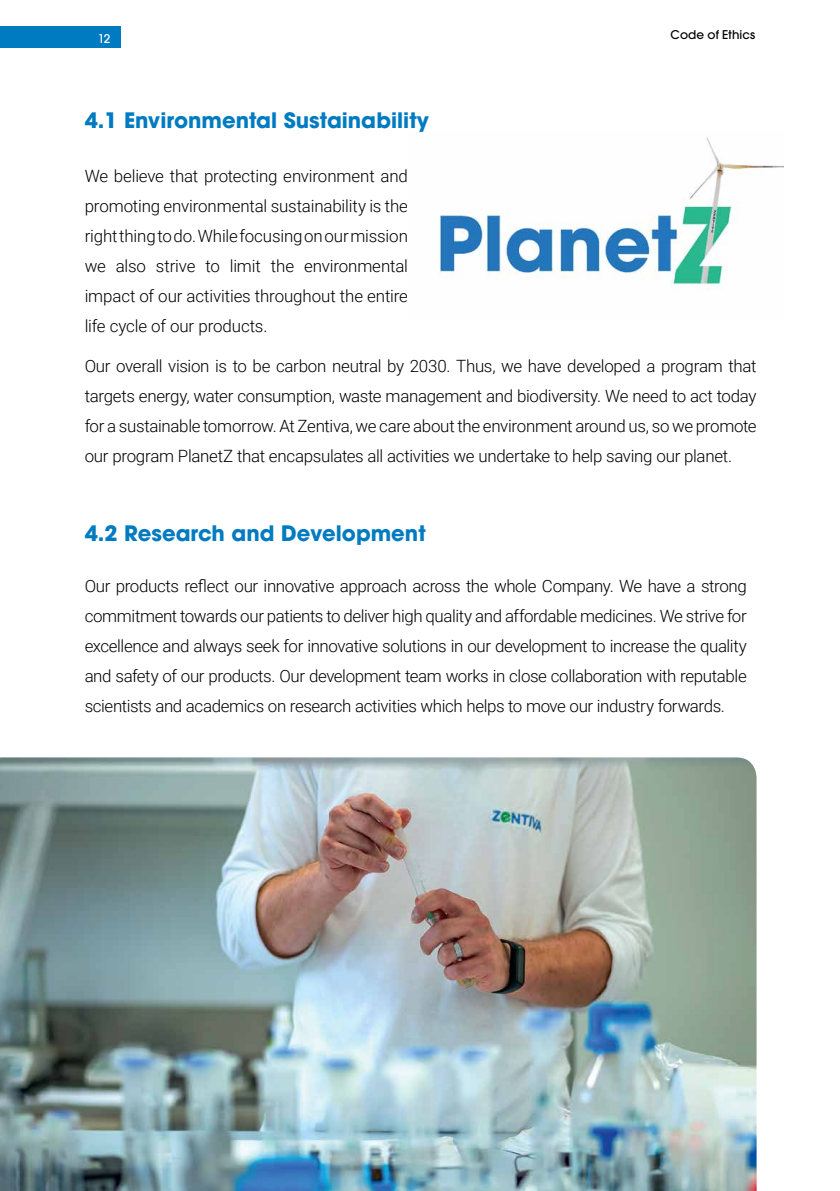
<style>
.page{position:relative;width:840px;height:1191px;background:#fff}
.page>*{position:absolute;margin:0;border:0;box-sizing:border-box;transform-origin:0 0}
.t1{font:700 21.2px "ITC Avant Garde Pro";color:#007bc1}
.t2{font:300 17px/30px "Roboto";letter-spacing:-.02em;color:#000;text-align:justify}
.t3{font:500 12px "ITC Avant Garde Pro";letter-spacing:.01em;color:#000}
.t4{font:500 12px "ITC Avant Garde Pro";color:#fff}
</style>
<div class="page">
<img style="left:439px;top:137px;width:344px;height:154px">
<img style="left:0;top:757px;width:756px;height:434px">
<div style="left:0;top:26px;width:120px;height:22px;background:#007bc1"></div>
<p class="t4" style="left:98px;top:31px;width:14px">12</p>
<p class="t3" style="left:670px;top:27px;width:86px">Code of Ethics</p>
<p class="t1" style="left:85px;top:106px;width:345px">4.1 Environmental Sustainability</p>
<p class="t2" style="left:85px;top:160px;width:324px">We believe that protecting environment and promoting environmental sustainability is the right thing to do. While focusing on our mission we also strive to limit the environmental impact of our activities throughout the entire life cycle of our products.</p>
<p class="t2" style="left:85px;top:350px;width:673px">Our overall vision is to be carbon neutral by 2030. Thus, we have developed a program that targets energy, water consumption, waste management and biodiversity. We need to act today for a sustainable tomorrow. At Zentiva, we care about the environment around us, so we promote our program PlanetZ that encapsulates all activities we undertake to help saving our planet.</p>
<p class="t1" style="left:85px;top:518px;width:342px">4.2 Research and Development</p>
<p class="t2" style="left:85px;top:570px;width:663px">Our products reflect our innovative approach across the whole Company. We have a strong commitment towards our patients to deliver high quality and affordable medicines. We strive for excellence and always seek for innovative solutions in our development to increase the quality and safety of our products. Our development team works in close collaboration with reputable scientists and academics on research activities which helps to move our industry forwards.</p>
</div>
